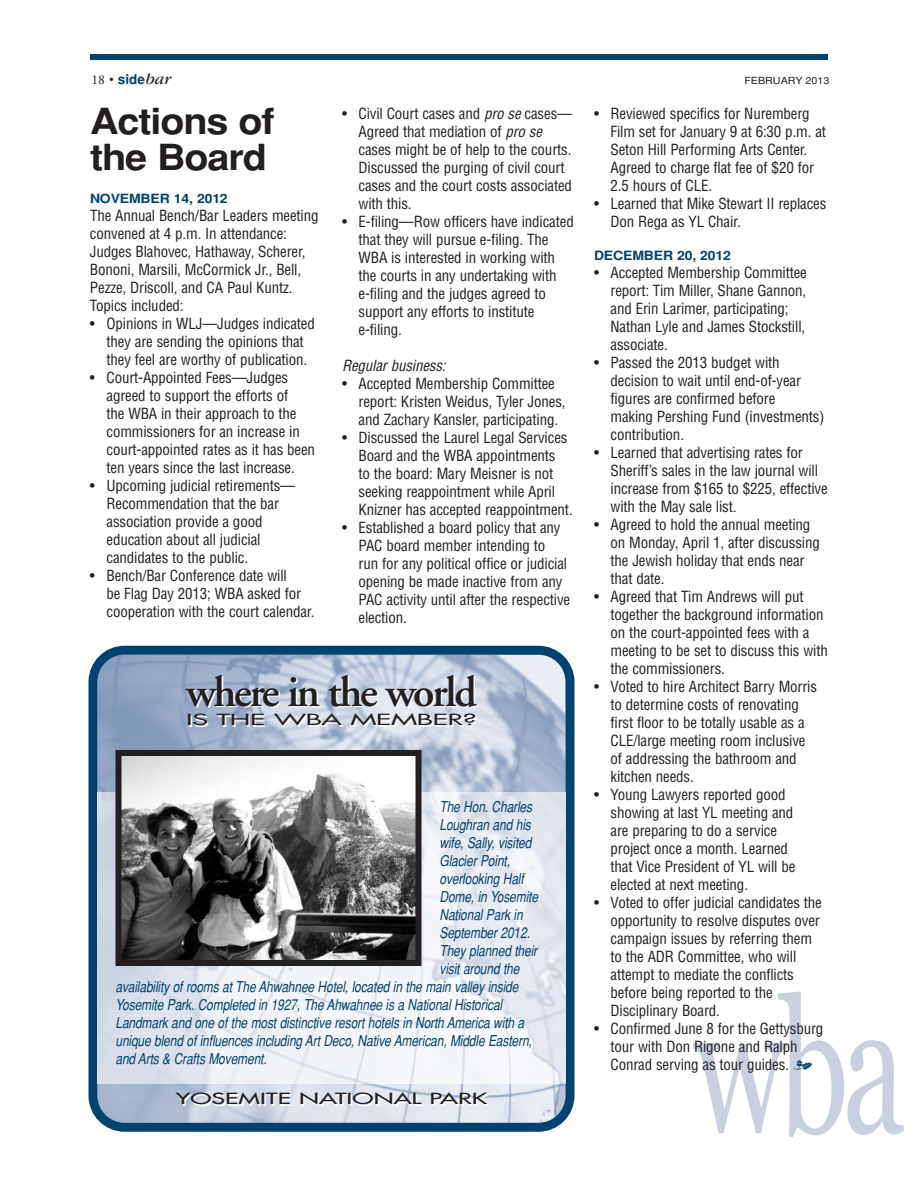
<style>
.page{position:relative;width:918px;height:1188px;background:#fff}
.page>*{position:absolute;margin:0;border:0;box-sizing:border-box;transform-origin:0 0}
.t1{font:600 43.5px "Adobe Garamond";letter-spacing:-.05em;color:#231f20}
.t2{font:700 36px/36px "Helvetica";letter-spacing:-.03em;color:#231f20;scale:1.1 1}
.t3{font:condensed 15px/18px "Helvetica";letter-spacing:-.01em;color:#231f20}
.t4{font:italic 15px "Helvetica";letter-spacing:-.01em;color:#004270;scale:.8 1}
.t5{font:15px "Futura";color:#231f20;scale:1.7 1}
.t6{font:italic condensed 15px "Helvetica";letter-spacing:-.01em;color:#231f20}
.t7{font:15px "Futura";letter-spacing:-.035em;color:#231f20;scale:2 1}
.t8{font:700 13.5px "Helvetica";color:#004270}
.t9{font:700 12.75px "Helvetica";letter-spacing:-.01em;color:#004270;scale:1.1 1}
.t10{font:9.75px "Helvetica";color:#231f20;scale:1.1 1}
.s1{font-family:"Adobe Garamond";font-weight:400;color:#231f20}
.s2{font-weight:400;color:#231f20}
.s3{font-family:"Garamond";font-weight:400;font-style:italic;font-size:16.5px;color:#231f20}
.s4{font-style:italic}
.s5{font-family:"Type Embellishments One Let Plain";font-stretch:normal;font-size:15.75px;color:#004270}
</style>
<div class="page">
<svg style="left:693px;top:992px;width:211px;height:145px"></svg>
<div style="left:90px;top:54px;width:738px;height:6px;background:#004270"></div>
<svg style="left:88px;top:646px;width:486px;height:486px;background:#9bb0c8"></svg>
<img style="left:98px;top:792px;width:468px;height:292px">
<img style="left:123px;top:757px;width:292px;height:202px">
<div style="left:116px;top:750px;width:306px;height:216px;border:6px solid #231f20"></div>
<p class="t8" style="left:92px;top:72px;width:81px"><span class="s1">18</span> <span class="s2">•</span> side<span class="s3">bar</span></p>
<p class="t10" style="left:744px;top:75px;width:79px">FEBRUARY 2013</p>
<h2 class="t2" style="left:90px;top:104px;width:169px">Actions of the Board</h2>
<p class="t9" style="left:90px;top:191px;width:127px">NOVEMBER 14, 2012</p>
<p class="t3" style="left:90px;top:207px;width:230px">The Annual Bench/Bar Leaders meeting convened at 4 p.m. In attendance:<br>Judges Blahovec, Hathaway, Scherer, Bononi, Marsili, McCormick Jr., Bell, Pezze, Driscoll, and CA Paul Kuntz.<br>Topics included:</p>
<p class="t3" style="left:90px;top:315px;width:226px;text-align:center">• Opinions in WLJ—Judges indicated they are sending the opinions that they feel are worthy of publication.</p>
<p class="t3" style="left:106px;top:369px;width:210px;text-indent:-16px">• Court-Appointed Fees—Judges agreed to support the efforts of<br>the WBA in their approach to the commissioners for an increase in court-appointed rates as it has been ten years since the last increase.</p>
<p class="t3" style="left:106px;top:477px;width:190px;text-indent:-16px">• Upcoming judicial retirements—<br>Recommendation that the bar association provide a good education about all judicial candidates to the public.</p>
<p class="t3" style="left:106px;top:567px;width:209px;text-indent:-16px">• Bench/Bar Conference date will<br>be Flag Day 2013; WBA asked for cooperation with the court calendar.</p>
<p class="t3" style="left:359px;top:105px;width:215px;text-indent:-17px">• Civil Court cases and <span class="s4">pro se</span> cases—<br>Agreed that mediation of <span class="s4">pro se </span>cases might be of help to the courts.<br>Discussed the purging of civil court cases and the court costs associated with this.</p>
<p class="t3" style="left:359px;top:213px;width:217px;text-indent:-17px">• E-filing—Row officers have indicated that they will pursue e-filing. The<br>WBA is interested in working with the courts in any undertaking with e-filing and the judges agreed to support any efforts to institute e-filing.</p>
<p class="t6" style="left:342px;top:357px;width:105px">Regular business:</p>
<p class="t3" style="left:359px;top:375px;width:209px;text-indent:-16px">• Accepted Membership Committee report: Kristen Weidus, Tyler Jones, and Zachary Kansler, participating.</p>
<p class="t3" style="left:359px;top:429px;width:216px;text-indent:-17px">• Discussed the Laurel Legal Services Board and the WBA appointments<br>to the board: Mary Meisner is not seeking reappointment while April Knizner has accepted reappointment.</p>
<p class="t3" style="left:359px;top:519px;width:213px;text-indent:-17px">• Established a board policy that any<br>PAC board member intending to<br>run for any political office or judicial opening be made inactive from any<br>PAC activity until after the respective election.</p>
<h1 class="t1" style="left:186px;top:674px;width:292px">where in the world</h1>
<p class="t7" style="left:186px;top:713px;width:147px">IS THE WBA MEMBER?</p>
<p class="t4" style="left:440px;top:798px;width:117px">The Hon. Charles</p>
<p class="t4" style="left:439px;top:816px;width:116px">Loughran and his</p>
<p class="t4" style="left:439px;top:834px;width:116px">wife, Sally, visited</p>
<p class="t4" style="left:440px;top:852px;width:90px">Glacier Point,</p>
<p class="t4" style="left:440px;top:870px;width:107px">overlooking Half</p>
<p class="t4" style="left:440px;top:888px;width:125px">Dome, in Yosemite</p>
<p class="t4" style="left:440px;top:906px;width:106px">National Park in</p>
<p class="t4" style="left:440px;top:924px;width:115px">September 2012.</p>
<p class="t4" style="left:440px;top:942px;width:124px">They planned their</p>
<p class="t4" style="left:440px;top:960px;width:102px">visit around the</p>
<p class="t4" style="left:115px;top:978px;width:505px">availability of rooms at The Ahwahnee Hotel, located in the main valley inside</p>
<p class="t4" style="left:115px;top:996px;width:485px">Yosemite Park. Completed in 1927, The Ahwahnee is a National Historical</p>
<p class="t4" style="left:116px;top:1014px;width:513px">Landmark and one of the most distinctive resort hotels in North America with a</p>
<p class="t4" style="left:115px;top:1032px;width:522px">unique blend of influences including Art Deco, Native American, Middle Eastern,</p>
<p class="t4" style="left:115px;top:1050px;width:191px">and Arts &amp; Crafts Movement.</p>
<p class="t5" style="left:176px;top:1091px;width:185px">YOSEMITE NATIONAL PARK</p>
<p class="t3" style="left:611px;top:105px;width:217px;text-indent:-17px">• Reviewed specifics for Nuremberg<br>Film set for January 9 at 6:30 p.m. at<br>Seton Hill Performing Arts Center.<br>Agreed to charge flat fee of $20 for<br>2.5 hours of CLE.</p>
<p class="t3" style="left:611px;top:195px;width:217px;text-indent:-16px">• Learned that Mike Stewart II replaces<br>Don Rega as YL Chair.</p>
<p class="t9" style="left:594px;top:248px;width:126px">DECEMBER 20, 2012</p>
<p class="t3" style="left:610px;top:264px;width:198px;text-indent:-16px">• Accepted Membership Committee report: Tim Miller, Shane Gannon, and Erin Larimer, participating;<br>Nathan Lyle and James Stockstill, associate.</p>
<p class="t3" style="left:611px;top:354px;width:215px;text-indent:-17px">• Passed the 2013 budget with decision to wait until end-of-year figures are confirmed before<br>making Pershing Fund (investments) contribution.</p>
<p class="t3" style="left:611px;top:444px;width:219px;text-indent:-17px">• Learned that advertising rates for Sheriff’s sales in the law journal will increase from $165 to $225, effective with the May sale list.</p>
<p class="t3" style="left:611px;top:516px;width:211px;text-indent:-16px">• Agreed to hold the annual meeting on Monday, April 1, after discussing the Jewish holiday that ends near that date.</p>
<p class="t3" style="left:611px;top:588px;width:219px;text-indent:-17px">• Agreed that Tim Andrews will put together the background information on the court-appointed fees with a meeting to be set to discuss this with the commissioners.</p>
<p class="t3" style="left:611px;top:678px;width:208px;text-indent:-16px">• Voted to hire Architect Barry Morris to determine costs of renovating first floor to be totally usable as a<br>CLE/large meeting room inclusive of addressing the bathroom and kitchen needs.</p>
<p class="t3" style="left:611px;top:786px;width:186px;text-indent:-17px">• Young Lawyers reported good showing at last YL meeting and are preparing to do a service project once a month. Learned that Vice President of YL will be elected at next meeting.</p>
<p class="t3" style="left:611px;top:894px;width:213px;text-indent:-17px">• Voted to offer judicial candidates the opportunity to resolve disputes over campaign issues by referring them to the ADR Committee, who will attempt to mediate the conflicts before being reported to the<br>Disciplinary Board.</p>
<p class="t3" style="left:611px;top:1020px;width:214px;text-indent:-17px">• Confirmed June 8 for the Gettysburg tour with Don Rigone and Ralph<br>Conrad serving as tour guides. <span class="s5">-</span></p>
</div>
